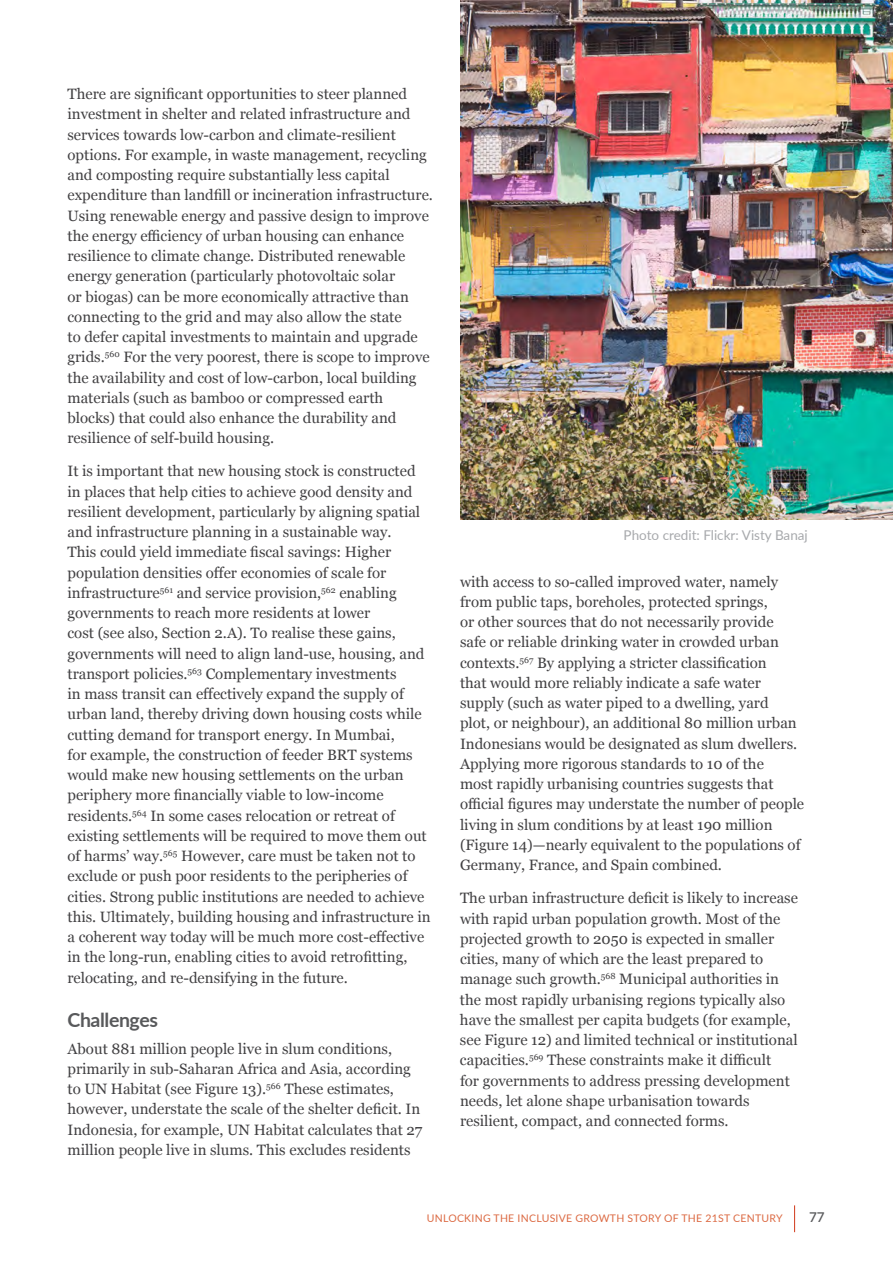
<style>
.page{position:relative;width:893px;height:1263px;background:#fff}
.page>*{position:absolute;margin:0;border:0;box-sizing:border-box;transform-origin:0 0}
.t1{font:700 19.5px "Lato";letter-spacing:-.02em;color:#58595b}
.t2{font:15px/20.2px "Georgia";color:#414042}
.t3{font:13.5px "Lato";color:#a7a9ac}
.t4{font:600 13.5px "Lato";color:#58595b}
.t5{font:10.5px "Lato";letter-spacing:.025em;color:#dc6a43}
</style>
<div class="page">
<svg style="left:794px;top:1205px;width:1px;height:27px"></svg>
<img style="left:460px;top:0;width:433px;height:519px">
<p class="t2" style="left:67px;top:84px;width:367px">There are significant opportunities to steer planned investment in shelter and related infrastructure and services towards low-carbon and climate-resilient options. For example, in waste management, recycling and composting require substantially less capital expenditure than landfill or incineration infrastructure.<br>Using renewable energy and passive design to improve the energy efficiency of urban housing can enhance resilience to climate change. Distributed renewable energy generation (particularly photovoltaic solar<br>or biogas) can be more economically attractive than connecting to the grid and may also allow the state<br>to defer capital investments to maintain and upgrade grids.<sup>560</sup> For the very poorest, there is scope to improve the availability and cost of low-carbon, local building materials (such as bamboo or compressed earth blocks) that could also enhance the durability and resilience of self-build housing.</p>
<p class="t2" style="left:67px;top:461px;width:365px">It is important that new housing stock is constructed in places that help cities to achieve good density and resilient development, particularly by aligning spatial and infrastructure planning in a sustainable way.<br>This could yield immediate fiscal savings: Higher population densities offer economies of scale for infrastructure<sup>561</sup> and service provision,<sup>562</sup> enabling governments to reach more residents at lower<br>cost (see also, Section 2.A). To realise these gains, governments will need to align land-use, housing, and transport policies.<sup>563</sup> Complementary investments<br>in mass transit can effectively expand the supply of urban land, thereby driving down housing costs while cutting demand for transport energy. In Mumbai,<br>for example, the construction of feeder BRT systems would make new housing settlements on the urban periphery more financially viable to low-income residents.<sup>564</sup> In some cases relocation or retreat of existing settlements will be required to move them out of harms’ way.<sup>565</sup> However, care must be taken not to exclude or push poor residents to the peripheries of cities. Strong public institutions are needed to achieve this. Ultimately, building housing and infrastructure in a coherent way today will be much more cost-effective in the long-run, enabling cities to avoid retrofitting, relocating, and re-densifying in the future.</p>
<h1 class="t1" style="left:68px;top:1007px;width:92px">Challenges</h1>
<p class="t2" style="left:68px;top:1038px;width:356px">About 881 million people live in slum conditions, primarily in sub-Saharan Africa and Asia, according to UN Habitat (see Figure 13).<sup>566</sup> These estimates, however, understate the scale of the shelter deficit. In Indonesia, for example, UN Habitat calculates that 27 million people live in slums. This excludes residents</p>
<p class="t3" style="left:624px;top:527px;width:186px">Photo credit: Flickr: Visty Banaj</p>
<p class="t2" style="left:460px;top:571px;width:346px">with access to so-called improved water, namely from public taps, boreholes, protected springs,<br>or other sources that do not necessarily provide<br>safe or reliable drinking water in crowded urban contexts.<sup>567</sup> By applying a stricter classification<br>that would more reliably indicate a safe water supply (such as water piped to a dwelling, yard<br>plot, or neighbour), an additional 80 million urban Indonesians would be designated as slum dwellers.<br>Applying more rigorous standards to 10 of the<br>most rapidly urbanising countries suggests that official figures may understate the number of people living in slum conditions by at least 190 million (Figure 14)—nearly equivalent to the populations of Germany, France, and Spain combined.</p>
<p class="t2" style="left:460px;top:888px;width:339px">The urban infrastructure deficit is likely to increase with rapid urban population growth. Most of the projected growth to 2050 is expected in smaller cities, many of which are the least prepared to manage such growth.<sup>568</sup> Municipal authorities in the most rapidly urbanising regions typically also have the smallest per capita budgets (for example, see Figure 12) and limited technical or institutional capacities.<sup>569</sup> These constraints make it difficult<br>for governments to address pressing development needs, let alone shape urbanisation towards resilient, compact, and connected forms.</p>
<p class="t5" style="left:427px;top:1211px;width:357px">UNLOCKING THE INCLUSIVE GROWTH STORY OF THE 21ST CENTURY</p>
<p class="t4" style="left:809px;top:1209px;width:17px">77</p>
</div>
